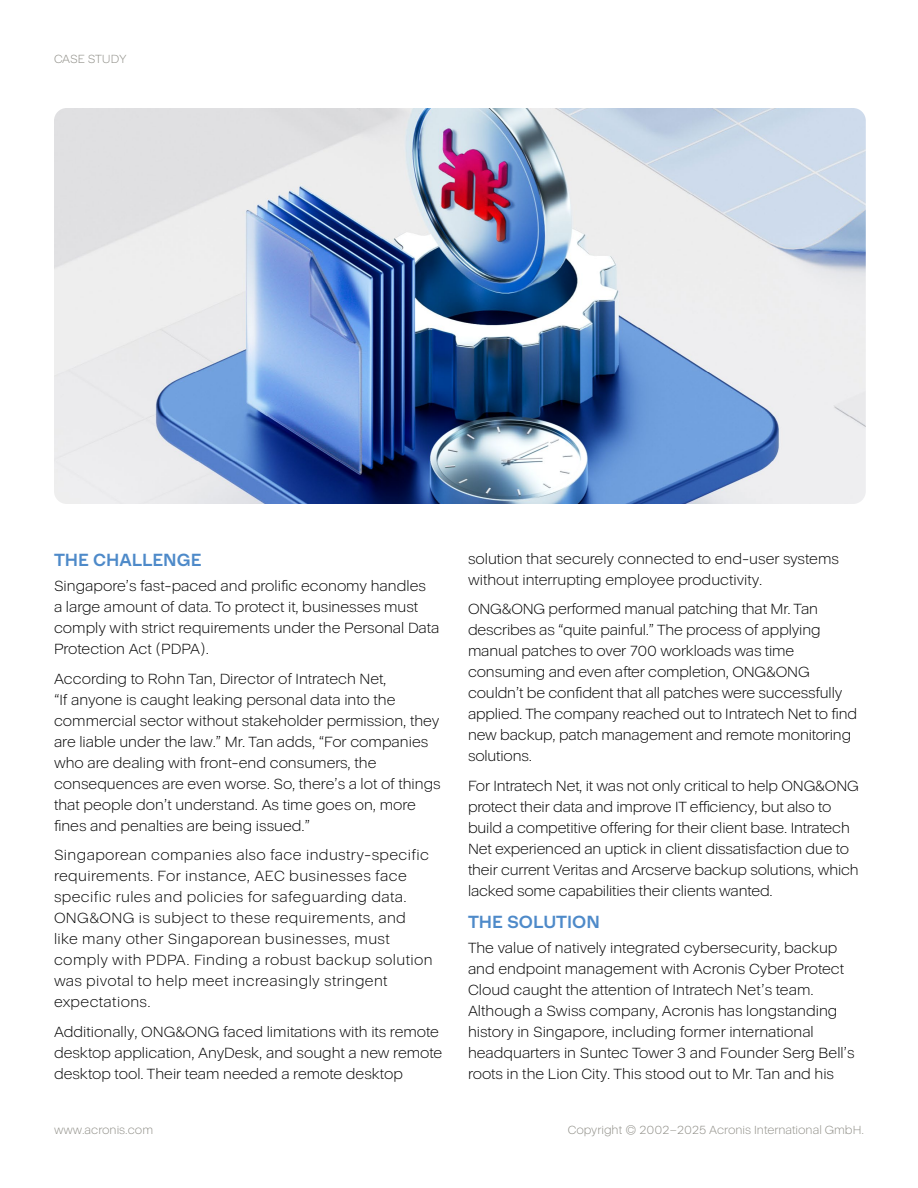
<style>
.page{position:relative;width:918px;height:1188px;background:#fff}
.page>*{position:absolute;margin:0;border:0;box-sizing:border-box;transform-origin:0 0}
.t1{font:700 18px "Acronis Cyber";color:#4e8ac9}
.t2{font:300 15px/21px "Acronis Cyber";color:#000}
.t3{font:300 15px/21px "Acronis Cyber";letter-spacing:.025em;color:#000}
.t4{font:12px "Acronis Cyber VF";color:#8f8e87}
</style>
<div class="page">
<img style="left:54px;top:108px;width:812px;height:396px">
<p class="t4" style="left:54px;top:52px;width:74px">CASE STUDY</p>
<p class="t1" style="left:54px;top:549px;width:149px">THE CHALLENGE</p>
<p class="t2" style="left:54px;top:576px;width:387px">Singapore’s fast-paced and prolific economy handles<br>a large amount of data. To protect it, businesses must comply with strict requirements under the Personal Data Protection Act (PDPA).</p>
<p class="t2" style="left:54px;top:668px;width:388px">According to Rohn Tan, Director of Intratech Net,<br>“If anyone is caught leaking personal data into the commercial sector without stakeholder permission, they are liable under the law.” Mr. Tan adds, “For companies who are dealing with front-end consumers, the consequences are even worse. So, there’s a lot of things that people don’t understand. As time goes on, more fines and penalties are being issued.”</p>
<p class="t3" style="left:54px;top:845px;width:380px">Singaporean companies also face industry-specific requirements. For instance, AEC businesses face specific rules and policies for safeguarding data.<br>ONG&amp;ONG is subject to these requirements, and like many other Singaporean businesses, must comply with PDPA. Finding a robust backup solution was pivotal to help meet increasingly stringent expectations.</p>
<p class="t2" style="left:54px;top:1021px;width:390px">Additionally, ONG&amp;ONG faced limitations with its remote desktop application, AnyDesk, and sought a new remote desktop tool. Their team needed a remote desktop</p>
<p class="t2" style="left:468px;top:548px;width:372px">solution that securely connected to end-user systems without interrupting employee productivity.</p>
<p class="t2" style="left:468px;top:599px;width:391px">ONG&amp;ONG performed manual patching that Mr. Tan describes as “quite painful.” The process of applying manual patches to over 700 workloads was time consuming and even after completion, ONG&amp;ONG couldn’t be confident that all patches were successfully applied. The company reached out to Intratech Net to find new backup, patch management and remote monitoring solutions.</p>
<p class="t2" style="left:468px;top:775px;width:392px">For Intratech Net, it was not only critical to help ONG&amp;ONG protect their data and improve IT efficiency, but also to build a competitive offering for their client base. Intratech Net experienced an uptick in client dissatisfaction due to their current Veritas and Arcserve backup solutions, which lacked some capabilities their clients wanted.</p>
<p class="t1" style="left:468px;top:910px;width:133px">THE SOLUTION</p>
<p class="t2" style="left:468px;top:937px;width:388px">The value of natively integrated cybersecurity, backup and endpoint management with Acronis Cyber Protect Cloud caught the attention of Intratech Net’s team.<br>Although a Swiss company, Acronis has longstanding history in Singapore, including former international headquarters in Suntec Tower 3 and Founder Serg Bell’s roots in the Lion City. This stood out to Mr. Tan and his</p>
<p class="t4" style="left:54px;top:1123px;width:101px">www.acronis.com</p>
<p class="t4" style="left:568px;top:1123px;width:298px">Copyright © 2002–2025 Acronis International GmbH.</p>
</div>
